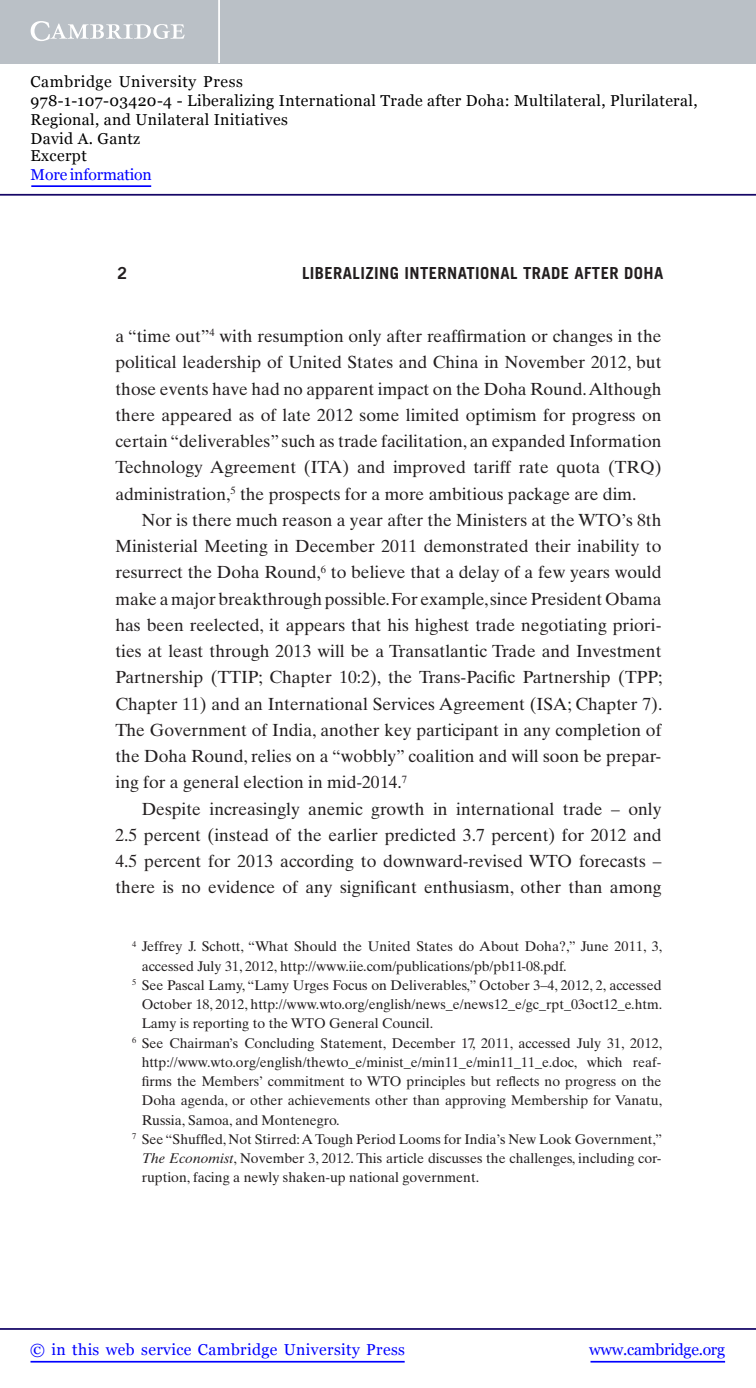
<style>
.page{position:relative;width:756px;height:1388px;background:#fff}
.page>*{position:absolute;margin:0;border:0;box-sizing:border-box;transform-origin:0 0}
.t1{font:17.5px/26.2px "Times Ten LT Std";color:#231f20;text-align:justify}
.t2{font:700 16.62px "Trade Gothic LT Std";letter-spacing:.025em;color:#231f20}
.t3{font:16.62px "Trade Gothic LT Std Bd 2";color:#231f20}
.t4{font:15.75px/18.6px "Georgia";letter-spacing:.025em;color:#000}
.t5{font:15.75px "Georgia";letter-spacing:.025em;color:#00f}
.t6{font:15.75px "Georgia";letter-spacing:-.015em;color:#00f}
.t7{font:15.75px "Georgia";letter-spacing:-.01em;color:#00f}
.t8{font:14px "Times Ten LT Std";color:#231f20}
.s1{font-style:italic}
</style>
<div class="page">
<hr style="left:591px;top:1361px;width:134px;height:1px;background:#00f">
<hr style="left:0;top:1328px;width:756px;height:2px;background:#150666">
<hr style="left:31px;top:1361px;width:374px;height:1px;background:#00f">
<div style="left:0;top:0;width:756px;height:63px;background:#bac0c6"></div>
<svg style="left:31px;top:21px;width:154px;height:20px"></svg>
<hr style="left:218px;top:0;width:2px;height:63px;background:#fff">
<hr style="left:0;top:194px;width:756px;height:2px;background:#150666">
<hr style="left:31px;top:185px;width:120px;height:2px;background:#00f">
<p class="t4" style="left:31px;top:72px;width:668px">Cambridge University Press<br>978-1-107-03420-4 - Liberalizing International Trade after Doha: Multilateral, Plurilateral, Regional, and Unilateral Initiatives<br>David A. Gantz<br>Excerpt</p>
<p class="t7" style="left:31px;top:166px;width:123px">More information</p>
<p class="t3" style="left:117px;top:267px;width:12px">2</p>
<p class="t2" style="left:302px;top:267px;width:363px">LIBERALIZING INTERNATIONAL TRADE AFTER DOHA</p>
<p class="t1" style="left:116px;top:325px;width:548px">a “time out” <sup>4</sup> with resumption only after reaffirmation or changes in the political leadership of United States and China in November 2012, but those events have had no apparent impact on the Doha Round. Although there appeared as of late 2012 some limited optimism for progress on certain “deliverables” such as trade facilitation, an expanded Information Technology Agreement (ITA) and improved tariff rate quota (TRQ) administration, <sup>5</sup> the prospects for a more ambitious package are dim.</p>
<p class="t1" style="left:115px;top:508px;width:548px;text-indent:26px">Nor is there much reason a year after the Ministers at the WTO’s 8th Ministerial Meeting in December 2011 demonstrated their inability to resurrect the Doha Round, <sup>6</sup> to believe that a delay of a few years would make a major breakthrough possible. For example, since President Obama has been reelected, it appears that his highest trade negotiating priori&shy;ties at least through 2013 will be a Transatlantic Trade and Investment Partnership (TTIP; Chapter 10:2), the Trans-Pacific Partnership (TPP; Chapter 11 ) and an International Services Agreement (ISA; Chapter 7).<br>The Government of India, another key participant in any completion of the Doha Round, relies on a “wobbly” coalition and will soon be prepar&shy;ing for a general election in mid-2014. <sup>7</sup></p>
<p class="t1" style="left:116px;top:797px;width:548px;text-indent:26px">Despite increasingly anemic growth in international trade – only 2.5 percent (instead of the earlier predicted 3.7 percent) for 2012 and 4.5 percent for 2013 according to downward-revised WTO forecasts – there is no evidence of any significant enthusiasm, other than among</p>
<p class="t8" style="left:132px;top:941px;width:531px"><sup>4</sup> Jeffrey J. Schott, “What Should the United States do About Doha?,” June 2011 , 3,</p>
<p class="t8" style="left:142px;top:960px;width:426px">accessed July 31, 2012, http://www.iie.com/publications/pb/pb11-08.pdf .</p>
<p class="t8" style="left:132px;top:980px;width:531px"><sup>5</sup> See Pascal Lamy, “Lamy Urges Focus on Deliverables,” October 3–4, 2012, 2, accessed</p>
<p class="t8" style="left:142px;top:999px;width:522px">October 18, 2012, http://www.wto.org/english/news_e/news12_e/gc_rpt_03oct12_e.htm .</p>
<p class="t8" style="left:142px;top:1018px;width:293px">Lamy is reporting to the WTO General Council.</p>
<p class="t8" style="left:132px;top:1037px;width:531px"><sup>6</sup> See Chairman’s Concluding Statement, December 17, 2011, accessed July 31, 2012,</p>
<p class="t8" style="left:142px;top:1057px;width:521px">http://www.wto.org/english/thewto_e/minist_e/min11_e/min11_11_e.doc , which reaf-</p>
<p class="t8" style="left:142px;top:1076px;width:521px">firms the Members’ commitment to WTO principles but reflects no progress on the</p>
<p class="t8" style="left:142px;top:1095px;width:522px">Doha agenda, or other achievements other than approving Membership for Vanatu,</p>
<p class="t8" style="left:142px;top:1114px;width:200px">Russia, Samoa, and Montenegro.</p>
<p class="t8" style="left:132px;top:1134px;width:531px"><sup>7</sup> See “Shuffled, Not Stirred: A Tough Period Looms for India’s New Look Government,”</p>
<p class="t8" style="left:142px;top:1153px;width:521px"><span class="s1">The Economist</span>, November 3, 2012. This article discusses the challenges, including cor-</p>
<p class="t8" style="left:142px;top:1172px;width:339px">ruption, facing a newly shaken-up national government.</p>
<p class="t5" style="left:30px;top:1340px;width:376px">© in this web service Cambridge University Press</p>
<p class="t6" style="left:589px;top:1340px;width:137px">www.cambridge.org</p>
</div>
